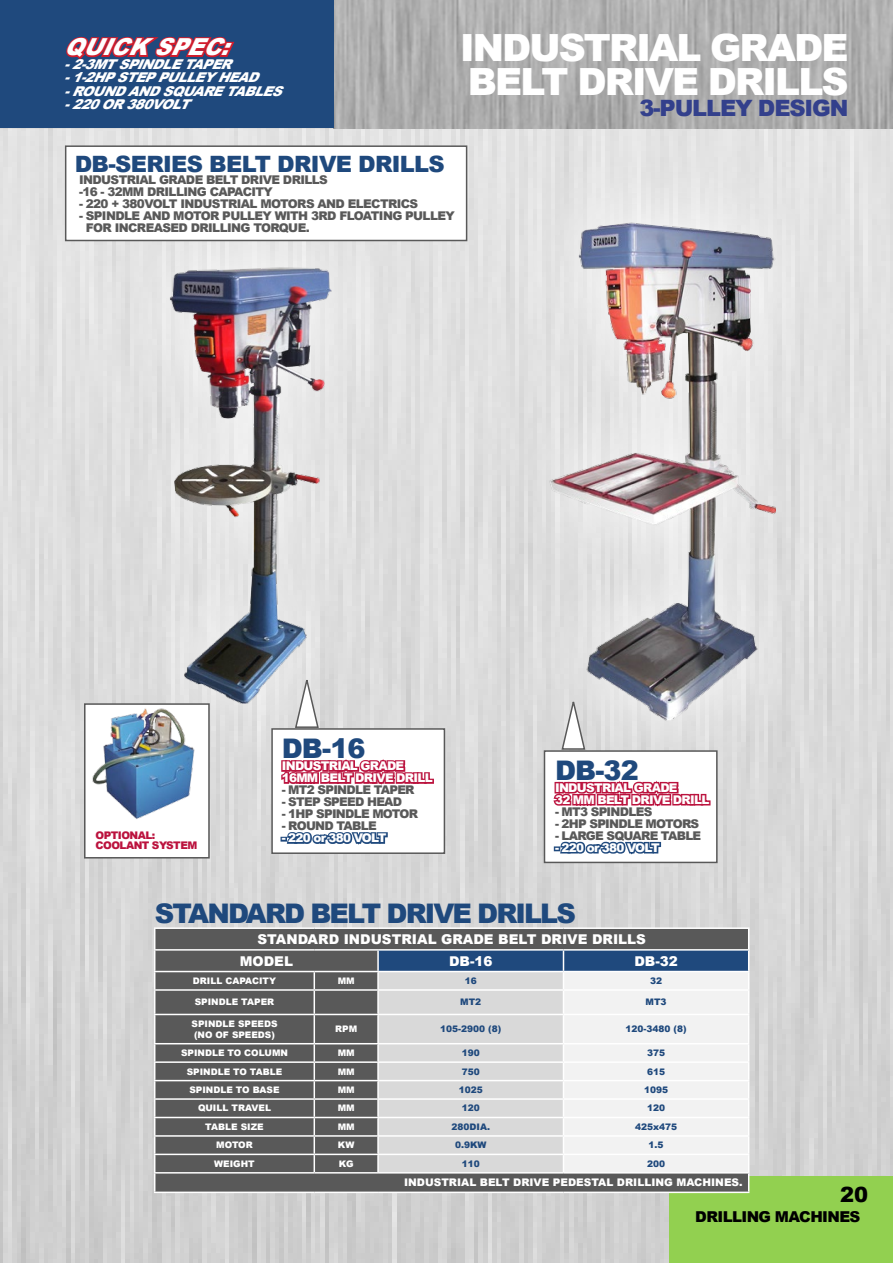
<style>
.page{position:relative;width:893px;height:1263px;background:#fff}
.page>*{position:absolute;margin:0;border:0;box-sizing:border-box;transform-origin:0 0}
.t1{font:900 37.5px/34.5px "Arial";letter-spacing:-.05em;color:#fff}
.t2{font:900 27px "Arial";letter-spacing:-.07em;color:#1f497d}
.t3{font:italic 900 23.4px "Arial";color:#fff;scale:.96 1}
.t4{font:900 22.5px "Arial";letter-spacing:-.03em;color:#1f497d}
.t5{font:900 22.5px "Arial";letter-spacing:-.05em;color:#33408c}
.t6{font:900 21px "Arial";color:#000}
.t7{font:900 15px "Arial";letter-spacing:-.04em;color:#000}
.t8{font:italic 900 13.5px/13.5px "Arial";color:#fff}
.t9{font:900 13.5px/21.6px "Arial";color:#fff}
.t10{font:900 12px/12px "Arial";letter-spacing:-.05em;color:#595959}
.t11{font:900 12px/12px "Arial";letter-spacing:-.06em;color:#fff}
.t12{font:900 10.5px "Arial";color:#fff}
.t13{font:900 10.5px/10.5px "Arial";letter-spacing:-.05em;color:#bb133e}
.t14{font:900 9px/10.8px "Arial";color:#fff}
.t15{font:900 9px "Arial";color:#1f497d}
</style>
<div class="page">
<img style="left:0;top:128px;width:893px;height:1134px">
<img style="left:334px;top:0;width:559px;height:128px">
<div style="left:0;top:0;width:334px;height:128px;background:#1f497d"></div>
<div style="left:0;top:128px;width:27px;height:297px;background:#e2e2e2"></div>
<div style="left:0;top:425px;width:42px;height:561px;background:#ddd"></div>
<div style="left:669px;top:1176px;width:224px;height:87px;background:#92d050"></div>
<svg style="left:66px;top:36px;width:169px;height:24px"></svg>
<div style="left:96px;top:190px;width:308px;height:586px;background:#dfdfdf"></div>
<img style="left:148px;top:258px;width:205px;height:452px">
<div style="left:481px;top:147px;width:366px;height:645px;background:#e0e0e0"></div>
<img style="left:548px;top:221px;width:228px;height:501px">
<div style="left:155px;top:929px;width:222px;height:262px;background:#595959"></div>
<hr style="left:154px;top:927px;width:160px;height:2px;background:#fff">
<hr style="left:314px;top:927px;width:64px;height:2px;background:#fff">
<hr style="left:378px;top:927px;width:185px;height:2px;background:#fff">
<hr style="left:563px;top:927px;width:186px;height:2px;background:#fff">
<hr style="left:154px;top:949px;width:160px;height:2px;background:#fff">
<hr style="left:314px;top:949px;width:64px;height:2px;background:#fff">
<hr style="left:154px;top:971px;width:160px;height:1px;background:#fff">
<hr style="left:314px;top:971px;width:64px;height:1px;background:#fff">
<hr style="left:154px;top:989px;width:160px;height:2px;background:#fff">
<hr style="left:314px;top:989px;width:64px;height:2px;background:#fff">
<hr style="left:154px;top:1014px;width:160px;height:1px;background:#fff">
<hr style="left:314px;top:1014px;width:64px;height:1px;background:#fff">
<hr style="left:154px;top:1043px;width:160px;height:1px;background:#fff">
<hr style="left:314px;top:1043px;width:64px;height:1px;background:#fff">
<hr style="left:154px;top:1061px;width:160px;height:2px;background:#fff">
<hr style="left:314px;top:1061px;width:64px;height:2px;background:#fff">
<hr style="left:154px;top:1080px;width:160px;height:1px;background:#fff">
<hr style="left:314px;top:1080px;width:64px;height:1px;background:#fff">
<hr style="left:154px;top:1098px;width:160px;height:2px;background:#fff">
<hr style="left:314px;top:1098px;width:64px;height:2px;background:#fff">
<hr style="left:154px;top:1117px;width:160px;height:1px;background:#fff">
<hr style="left:314px;top:1117px;width:64px;height:1px;background:#fff">
<hr style="left:154px;top:1135px;width:160px;height:2px;background:#fff">
<hr style="left:314px;top:1135px;width:64px;height:2px;background:#fff">
<hr style="left:154px;top:1153px;width:160px;height:2px;background:#fff">
<hr style="left:314px;top:1153px;width:64px;height:2px;background:#fff">
<svg style="left:314px;top:972px;width:1px;height:200px"></svg>
<hr style="left:154px;top:1172px;width:160px;height:1px;background:#fff">
<svg style="left:154px;top:929px;width:1px;height:262px"></svg>
<hr style="left:314px;top:1172px;width:64px;height:1px;background:#fff">
<hr style="left:154px;top:1191px;width:160px;height:2px;background:#fff">
<hr style="left:314px;top:1191px;width:64px;height:2px;background:#fff">
<hr style="left:378px;top:1191px;width:185px;height:2px;background:#fff">
<hr style="left:563px;top:1191px;width:186px;height:2px;background:#fff">
<svg style="left:377px;top:929px;width:372px;height:262px"></svg>
<hr style="left:563px;top:1172px;width:186px;height:1px;background:#fff">
<div style="left:85px;top:704px;width:124px;height:154px;background:#fff"></div>
<img style="left:92px;top:708px;width:103px;height:111px">
<div style="left:84px;top:703px;width:126px;height:155px;border:2px solid #595959"></div>
<div style="left:271px;top:728px;width:174px;height:126px;background:#fff;border:2px solid #595959"></div>
<div style="left:544px;top:750px;width:174px;height:113px;background:#fff;border:2px solid #595959"></div>
<div style="left:65px;top:145px;width:402px;height:96px;background:#fff;border:2px solid #595959"></div>
<svg style="left:281px;top:759px;width:153px;height:26px"></svg>
<svg style="left:281px;top:832px;width:107px;height:13px"></svg>
<svg style="left:553px;top:780px;width:158px;height:27px"></svg>
<svg style="left:554px;top:841px;width:108px;height:14px"></svg>
<svg style="left:294px;top:678px;width:26px;height:51px"></svg>
<svg style="left:560px;top:700px;width:26px;height:50px"></svg>
<h3 class="t3" style="left:64px;top:30px;width:188px">QUICKSPEC:</h3>
<p class="t8" style="left:64px;top:57px;width:227px">-2-3MTSPINDLETAPER -1-2HPSTEPPULLEYHEAD -ROUNDANDSQUARETABLES -220OR380VOLT</p>
<h1 class="t1" style="left:460px;top:29px;width:390px">INDUSTRIAL GRADE<br>BELT DRIVE DRILLS</h1>
<h3 class="t5" style="left:639px;top:92px;width:211px">3-PULLEY DESIGN</h3>
<h3 class="t4" style="left:75px;top:148px;width:372px">DB-SERIES BELT DRIVE DRILLS</h3>
<p class="t10" style="left:79px;top:173px;width:250px">INDUSTRIAL GRADE BELT DRIVE DRILLS -16 - 32MM DRILLING CAPACITY</p>
<p class="t10" style="left:79px;top:197px;width:341px">- 220 + 380VOLT INDUSTRIAL MOTORS AND ELECTRICS</p>
<p class="t10" style="left:86px;top:209px;width:371px;text-indent:-7px">- SPINDLE AND MOTOR PULLEY WITH 3RD FLOATING PULLEY<br>FOR INCREASED DRILLING TORQUE.</p>
<p class="t13" style="left:96px;top:829px;width:103px">OPTIONAL:<br>COOLANT SYSTEM</p>
<h2 class="t2" style="left:282px;top:729px;width:85px">DB-16</h2>
<p class="t11" style="left:282px;top:760px;width:152px">INDUSTRIAL GRADE<br>16MM BELT DRIVE DRILL</p>
<p class="t10" style="left:282px;top:784px;width:134px">- MT2 SPINDLE TAPER</p>
<p class="t10" style="left:282px;top:796px;width:122px">- STEP SPEED HEAD</p>
<p class="t10" style="left:282px;top:808px;width:138px">- 1HP SPINDLE MOTOR</p>
<p class="t10" style="left:282px;top:820px;width:96px">- ROUND TABLE</p>
<p class="t11" style="left:282px;top:832px;width:106px">- 220 or 380 VOLT</p>
<h2 class="t2" style="left:555px;top:751px;width:85px">DB-32</h2>
<p class="t11" style="left:555px;top:781px;width:156px">INDUSTRIAL GRADE<br>32 MM BELT DRIVE DRILL</p>
<p class="t10" style="left:555px;top:805px;width:99px">- MT3 SPINDLES</p>
<p class="t10" style="left:555px;top:817px;width:146px">- 2HP SPINDLE MOTORS</p>
<p class="t10" style="left:555px;top:829px;width:148px">- LARGE SQUARE TABLE</p>
<p class="t11" style="left:555px;top:841px;width:106px">- 220 or 380 VOLT</p>
<h2 class="t2" style="left:155px;top:894px;width:422px">STANDARD BELT DRIVE DRILLS</h2>
<p class="t9" style="left:240px;top:928px;width:408px;text-indent:18px">STANDARD INDUSTRIAL GRADE BELT DRIVE DRILLS<br>MODEL</p>
<p class="t9" style="left:449px;top:949px;width:45px">DB-16</p>
<p class="t9" style="left:634px;top:949px;width:45px">DB-32</p>
<p class="t14" style="left:193px;top:975px;width:85px">DRILL CAPACITY</p>
<p class="t14" style="left:338px;top:975px;width:18px">MM</p>
<p class="t15" style="left:465px;top:974px;width:14px">16</p>
<p class="t15" style="left:650px;top:974px;width:14px">32</p>
<p class="t14" style="left:195px;top:996px;width:81px">SPINDLE TAPER</p>
<p class="t15" style="left:460px;top:996px;width:22px">MT2</p>
<p class="t15" style="left:646px;top:996px;width:22px">MT3</p>
<p class="t14" style="left:191px;top:1018px;width:87px">SPINDLE SPEEDS (NO OF SPEEDS)</p>
<p class="t14" style="left:335px;top:1023px;width:23px">RPM</p>
<p class="t15" style="left:440px;top:1022px;width:63px">105-2900 (8)</p>
<p class="t15" style="left:626px;top:1022px;width:63px">120-3480 (8)</p>
<p class="t14" style="left:181px;top:1047px;width:108px">SPINDLE TO COLUMN</p>
<p class="t14" style="left:338px;top:1047px;width:18px">MM</p>
<p class="t15" style="left:462px;top:1046px;width:20px">190</p>
<p class="t15" style="left:647px;top:1046px;width:20px">375</p>
<p class="t14" style="left:187px;top:1066px;width:97px">SPINDLE TO TABLE</p>
<p class="t14" style="left:338px;top:1066px;width:18px">MM</p>
<p class="t15" style="left:462px;top:1065px;width:20px">750</p>
<p class="t15" style="left:647px;top:1065px;width:20px">615</p>
<p class="t14" style="left:189px;top:1084px;width:92px">SPINDLE TO BASE</p>
<p class="t14" style="left:338px;top:1084px;width:18px">MM</p>
<p class="t15" style="left:459px;top:1083px;width:26px">1025</p>
<p class="t15" style="left:644px;top:1083px;width:26px">1095</p>
<p class="t14" style="left:198px;top:1102px;width:75px">QUILL TRAVEL</p>
<p class="t14" style="left:338px;top:1102px;width:18px">MM</p>
<p class="t15" style="left:462px;top:1102px;width:20px">120</p>
<p class="t15" style="left:647px;top:1102px;width:20px">120</p>
<p class="t14" style="left:205px;top:1121px;width:60px">TABLE SIZE</p>
<p class="t14" style="left:338px;top:1121px;width:18px">MM</p>
<p class="t15" style="left:451px;top:1120px;width:40px">280DIA.</p>
<p class="t15" style="left:635px;top:1120px;width:44px">425x475</p>
<p class="t14" style="left:216px;top:1139px;width:38px">MOTOR</p>
<p class="t14" style="left:338px;top:1139px;width:18px">KW</p>
<p class="t15" style="left:455px;top:1138px;width:33px">0.9KW</p>
<p class="t15" style="left:649px;top:1138px;width:17px">1.5</p>
<p class="t14" style="left:214px;top:1158px;width:42px">WEIGHT</p>
<p class="t14" style="left:339px;top:1158px;width:16px">KG</p>
<p class="t15" style="left:462px;top:1157px;width:20px">110</p>
<p class="t15" style="left:647px;top:1157px;width:20px">200</p>
<p class="t12" style="left:404px;top:1175px;width:340px">INDUSTRIAL BELT DRIVE PEDESTAL DRILLING MACHINES.</p>
<h3 class="t6" style="left:840px;top:1179px;width:30px">20</h3>
<p class="t7" style="left:695px;top:1206px;width:167px">DRILLING MACHINES</p>
</div>
